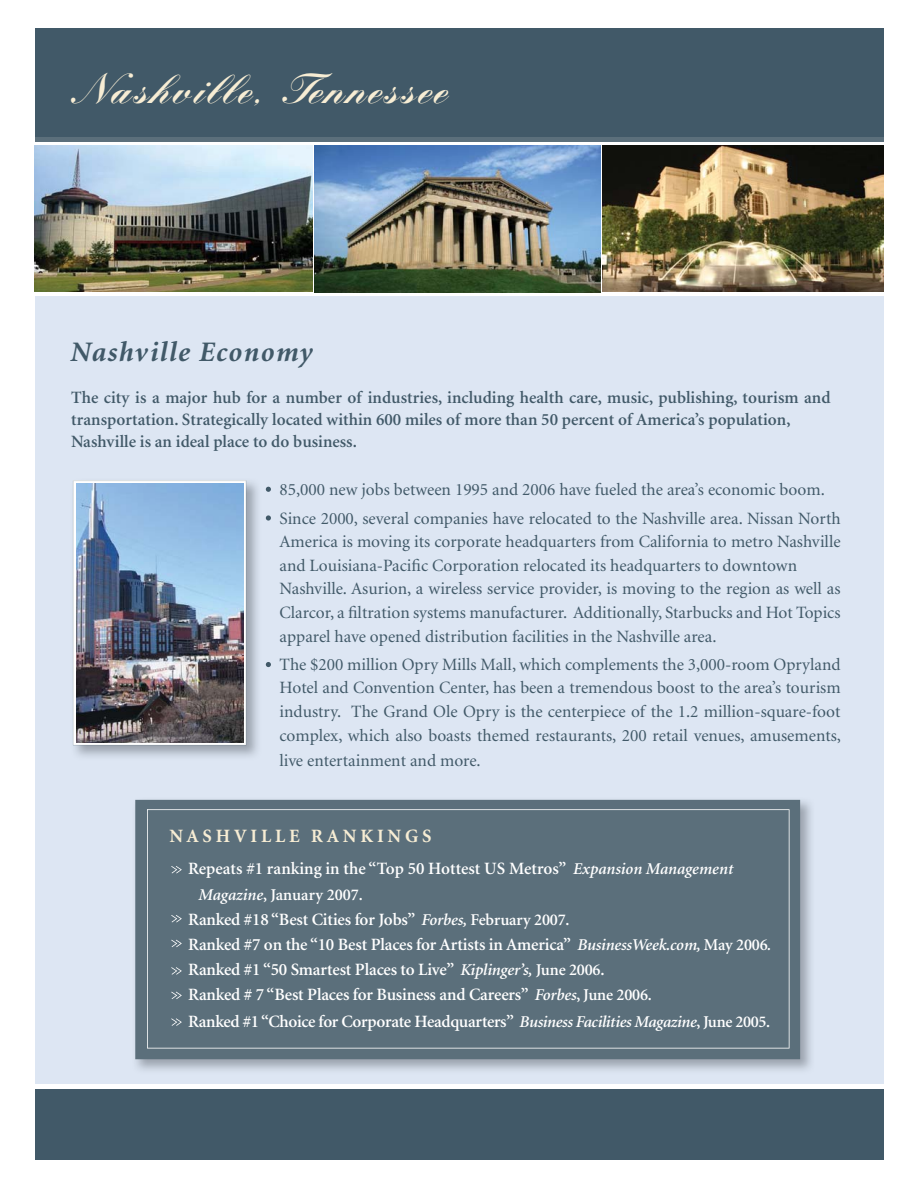
<style>
.page{position:relative;width:918px;height:1188px;background:#fff}
.page>*{position:absolute;margin:0;border:0;box-sizing:border-box;transform-origin:0 0}
.t1{font:900 40.8px "Kuenstler Script";letter-spacing:.05em;color:#f7edd4}
.t2{font:italic 700 28.35px "Minion";letter-spacing:.05em;color:#415968}
.t3{font:700 18.9px "Minion";letter-spacing:.2em;color:#f7edd4}
.t4{font:17.25px/23.5px "Minion";color:#415968}
.t5{font:600 17.25px/25.2px "Minion";letter-spacing:-.01em;color:#fff}
.t6{font:600 17.25px/22px "Minion";color:#415968}
.t7{font:600 16.5px "Minion";color:#fff}
.s1{font-style:italic;font-size:16.5px}
.s2{font-style:italic}
.s3{font-size:16.5px}
</style>
<div class="page">
<div style="left:35px;top:130px;width:848px;height:955px;background:#dde6f3"></div>
<svg style="left:35px;top:141px;width:848px;height:155px;background:#d2d8db"></svg>
<hr style="left:35px;top:1084px;width:848px;height:3px;background:#fff">
<img style="left:135px;top:797px;width:749px;height:286px">
<div style="left:135px;top:800px;width:665px;height:259px;background:#5b6f7b"></div>
<svg style="left:147px;top:809px;width:643px;height:240px"></svg>
<svg style="left:171px;top:866px;width:11px;height:7px"></svg>
<svg style="left:171px;top:915px;width:11px;height:7px"></svg>
<svg style="left:171px;top:940px;width:11px;height:7px"></svg>
<svg style="left:171px;top:967px;width:11px;height:8px"></svg>
<svg style="left:171px;top:992px;width:11px;height:7px"></svg>
<svg style="left:171px;top:1018px;width:11px;height:8px"></svg>
<div style="left:35px;top:28px;width:848px;height:113px;background:#5b6f7b"></div>
<div style="left:35px;top:28px;width:848px;height:109px;background:#415968"></div>
<img style="left:315px;top:146px;width:568px;height:146px">
<img style="left:35px;top:146px;width:278px;height:146px">
<div style="left:35px;top:1089px;width:848px;height:71px;background:#415968"></div>
<img style="left:72px;top:480px;width:197px;height:277px">
<svg style="left:73px;top:481px;width:173px;height:264px;background:#dadee3"></svg>
<img style="left:77px;top:483px;width:166px;height:260px">
<svg style="left:266px;top:487px;width:5px;height:5px"></svg>
<svg style="left:266px;top:515px;width:5px;height:6px"></svg>
<svg style="left:266px;top:662px;width:5px;height:5px"></svg>
<h1 class="t1" style="left:71px;top:63px;width:378px">Nashville, Tennessee</h1>
<h2 class="t2" style="left:71px;top:337px;width:243px">Nashville Economy</h2>
<p class="t6" style="left:71px;top:387px;width:761px">The city is a major hub for a number of industries, including health care, music, publishing, tourism and transportation. Strategically located within 600 miles of more than 50 percent of America’s population,<br>Nashville is an ideal place to do business.</p>
<p class="t4" style="left:280px;top:476px;width:563px;line-height:28.3px">85,000 new jobs between 1995 and 2006 have fueled the area’s economic boom.<br>Since 2000, several companies have relocated to the Nashville area. Nissan North</p>
<p class="t4" style="left:280px;top:531px;width:563px">America is moving its corporate headquarters from California to metro Nashville and Louisiana-Pacific Corporation relocated its headquarters to downtown Nashville. Asurion, a wireless service provider, is moving to the region as well as Clarcor, a filtration systems manufacturer. Additionally, Starbucks and Hot Topics apparel have opened distribution facilities in the Nashville area.</p>
<p class="t4" style="left:280px;top:653px;width:563px;text-align:justify">The $200 million Opry Mills Mall, which complements the 3,000-room Opryland Hotel and Convention Center, has been a tremendous boost to the area’s tourism industry. The Grand Ole Opry is the centerpiece of the 1.2 million-square-foot complex, which also boasts themed restaurants, 200 retail venues, amusements,</p>
<p class="t4" style="left:280px;top:749px;width:203px">live entertainment and more.</p>
<p class="t3" style="left:170px;top:827px;width:263px">NASHVILLE RANKINGS</p>
<p class="t5" style="left:188px;top:857px;width:547px">Repeats #1 ranking in the “Top 50 Hottest US Metros” <span class="s1">Expansion Management</span></p>
<p class="t7" style="left:199px;top:886px;width:166px"><span class="s2">Magazine</span>, January 2007.</p>
<p class="t5" style="left:188px;top:907px;width:585px">Ranked #18 “Best Cities for Jobs” <span class="s1">Forbes,</span> <span class="s3">February 2007.<br></span>Ranked #7 on the “10 Best Places for Artists in America” <span class="s1">BusinessWeek.com,</span> <span class="s3">May 2006</span><span class="s1">.<br></span>Ranked #1 “50 Smartest Places to Live” <span class="s1">Kiplinger’s,</span> <span class="s3">June 2006</span>.<br>Ranked # 7 “Best Places for Business and Careers” <span class="s1">Forbes</span><span class="s3">, June 2006.</span></p>
<p class="t5" style="left:188px;top:1009px;width:583px">Ranked #1 “Choice for Corporate Headquarters” <span class="s1">Business Facilities Magazine</span><span class="s3">, June 2005.</span></p>
</div>
